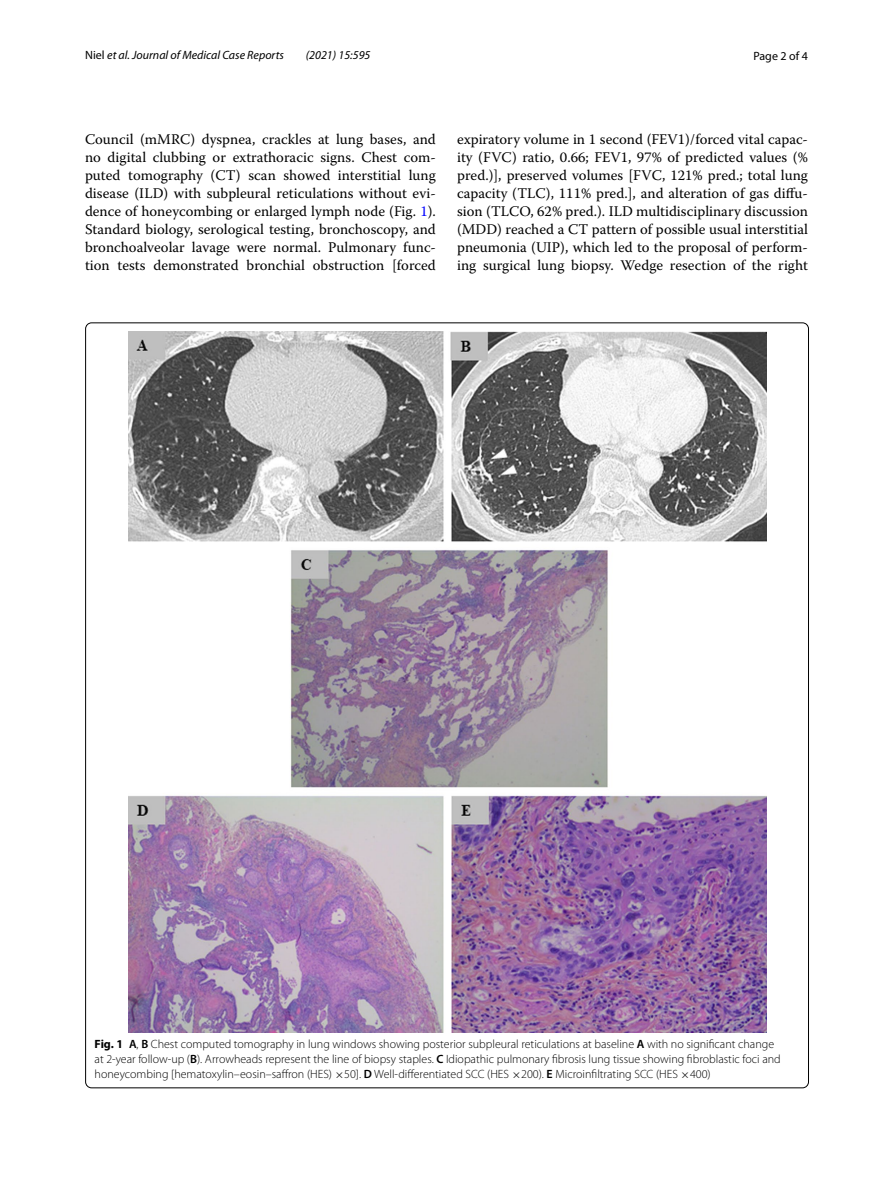
<style>
.page{position:relative;width:893px;height:1187px;background:#fff}
.page>*{position:absolute;margin:0;border:0;box-sizing:border-box;transform-origin:0 0}
.t1{font:14.7px/18px "Warnock Pro";color:#000;text-align:justify}
.t2{font:300 12px/15px "Myriad Pro";color:#000}
.t3{font:italic 12px "Myriad Pro";color:#000}
.t4{font:12px "Myriad Pro";color:#000}
.s1{font-style:normal}
.s2{color:#00f}
.s3{font-weight:700}
.s4{font-weight:600}
.s5{font-family:"MTSY";font-weight:400}
</style>
<div class="page">
<img style="left:128px;top:332px;width:638px;height:700px">
<p class="t3" style="left:85px;top:48px;width:200px"><span class="s1">Niel</span> et al. Journal of Medical Case Reports</p>
<p class="t3" style="left:306px;top:48px;width:66px">(2021) 15:595</p>
<p class="t4" style="left:753px;top:48px;width:56px">Page 2 of 4</p>
<p class="t1" style="left:85px;top:130px;width:352px">Council (mMRC) dyspnea, crackles at lung bases, and no digital clubbing or extrathoracic signs. Chest com&shy;puted tomography (CT) scan showed interstitial lung disease (ILD) with subpleural reticulations without evi&shy;dence of honeycombing or enlarged lymph node (Fig. <span class="s2">1</span>).<br>Standard biology, serological testing, bronchoscopy, and bronchoalveolar lavage were normal. Pulmonary func&shy;tion tests demonstrated bronchial obstruction [forced</p>
<p class="t1" style="left:457px;top:130px;width:352px">expiratory volume in 1 second (FEV1)/forced vital capac&shy;ity (FVC) ratio, 0.66; FEV1, 97% of predicted values (% pred.)], preserved volumes [FVC, 121% pred.; total lung capacity (TLC), 111% pred.], and alteration of gas diffu&shy;sion (TLCO, 62% pred.). ILD multidisciplinary discussion (MDD) reached a CT pattern of possible usual interstitial pneumonia (UIP), which led to the proposal of perform&shy;ing surgical lung biopsy. Wedge resection of the right</p>
<p class="t2" style="left:95px;top:1036px;width:688px"><span class="s3">Fig. 1</span> <span class="s4">A</span>, <span class="s4">B</span> Chest computed tomography in lung windows showing posterior subpleural reticulations at baseline <span class="s4">A</span> with no significant change at 2-year follow-up (<span class="s4">B</span>). Arrowheads represent the line of biopsy staples. <span class="s4">C</span> Idiopathic pulmonary fibrosis lung tissue showing fibroblastic foci and honeycombing [hematoxylin–eosin–saffron (HES) <span class="s5">×</span>50]. <span class="s4">D</span> Well-differentiated SCC (HES <span class="s5">×</span>200). <span class="s4">E</span> Microinfiltrating SCC (HES <span class="s5">×</span>400)</p>
</div>
